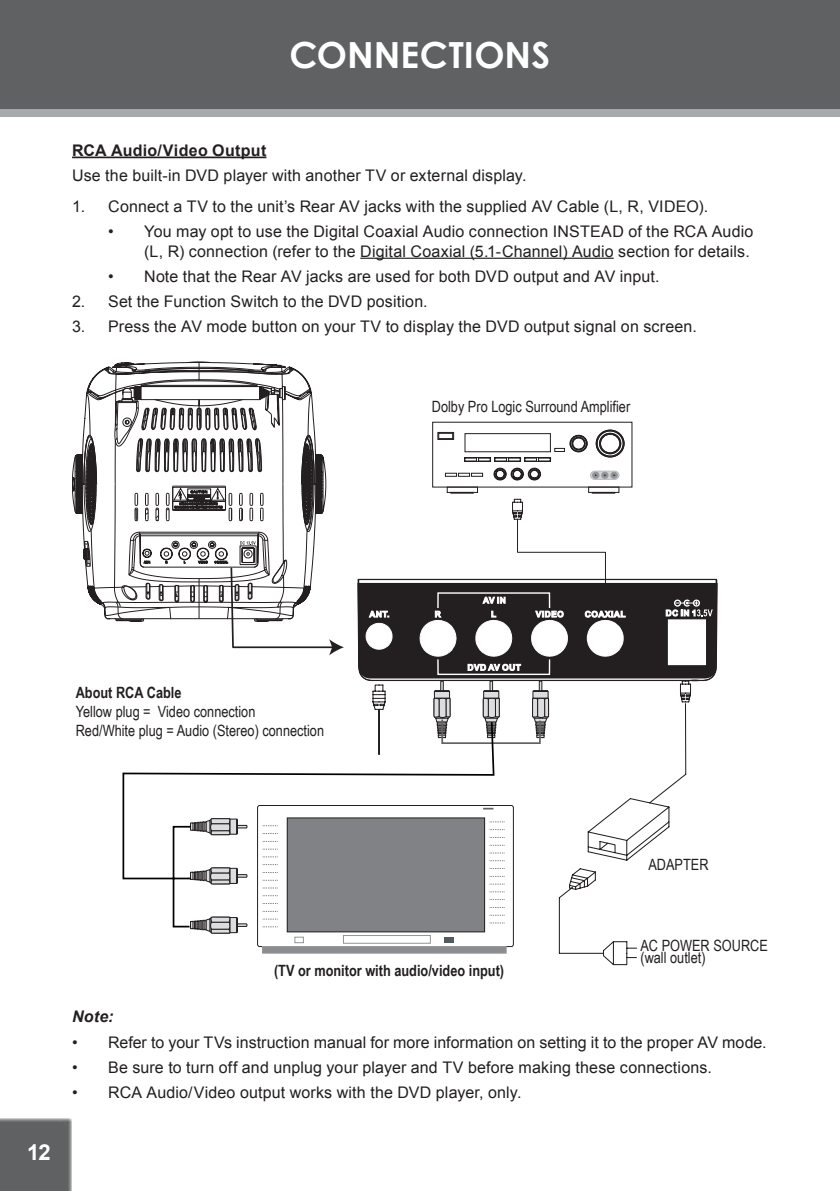
<style>
.page{position:relative;width:840px;height:1191px;background:#fff}
.page>*{position:absolute;margin:0;border:0;box-sizing:border-box;transform-origin:0 0}
.t1{font:700 36px "Century Gothic";letter-spacing:.005em;color:#fff}
.t2{font:700 22px "Arial";color:#fff}
.t3{font:16px/25.2px "Arial";letter-spacing:.01em;color:#231f20}
.t4{font:700 16px "Arial";letter-spacing:.015em;color:#231f20}
.t5{font:italic 700 16px "Arial";color:#231f20}
.t6{font:15.6px/12.2px "Arial Narrow";color:#231f20}
.t7{font:700 15.6px "Arial Narrow";color:#231f20}
</style>
<div class="page">
<div style="left:0;top:0;width:839px;height:117px;background:#a8a9ad"></div>
<div style="left:0;top:0;width:839px;height:108px;background:#5f6162"></div>
<div style="left:0;top:1118px;width:72px;height:73px;background:#5f6162"></div>
<hr style="left:839px;top:0;width:1px;height:117px;background:#a8a9ad">
<hr style="left:839px;top:0;width:1px;height:108px;background:#5f6162">
<hr style="left:72px;top:157px;width:194px;height:1px;background:#231f20">
<hr style="left:360px;top:258px;width:253px;height:1px;background:#231f20">
<div style="left:464px;top:433px;width:86px;height:19px;border:1px solid #231f20"></div>
<div style="left:447px;top:487px;width:30px;height:5px;border:1px solid #231f20"></div>
<div style="left:595px;top:430px;width:29px;height:27px;border:1px solid #231f20;border-radius:50%"></div>
<div style="left:596px;top:431px;width:27px;height:25px;border:1px solid #231f20;border-radius:50%"></div>
<div style="left:599px;top:433px;width:21px;height:21px;border:1px solid #231f20;border-radius:50%"></div>
<div style="left:600px;top:434px;width:19px;height:19px;border:1px solid #231f20;border-radius:50%"></div>
<div style="left:464px;top:457px;width:26px;height:4px;border:1px solid #231f20"></div>
<svg style="left:445px;top:473px;width:37px;height:3px"></svg>
<div style="left:437px;top:432px;width:16px;height:7px;border:1px solid #231f20"></div>
<svg style="left:554px;top:448px;width:10px;height:3px"></svg>
<div style="left:588px;top:487px;width:30px;height:5px;border:1px solid #231f20"></div>
<div style="left:494px;top:457px;width:26px;height:4px;border:1px solid #231f20"></div>
<div style="left:524px;top:457px;width:26px;height:4px;border:1px solid #231f20"></div>
<svg style="left:464px;top:458px;width:86px;height:3px"></svg>
<svg style="left:493px;top:468px;width:47px;height:12px"></svg>
<div style="left:569px;top:435px;width:18px;height:17px;border:1px solid #231f20;border-radius:50%"></div>
<div style="left:570px;top:436px;width:16px;height:15px;border:1px solid #231f20;border-radius:50%"></div>
<div style="left:571px;top:437px;width:14px;height:13px;border:1px solid #231f20;border-radius:50%"></div>
<div style="left:572px;top:438px;width:12px;height:11px;border:1px solid #231f20;border-radius:50%"></div>
<svg style="left:590px;top:471px;width:30px;height:8px"></svg>
<svg style="left:371px;top:810px;width:299px;height:155px"></svg>
<div style="left:262px;top:946px;width:244px;height:7px;background:#8a8c8f"></div>
<div style="left:262px;top:946px;width:244px;height:7px;border:1px solid #97999c"></div>
<svg style="left:294px;top:934px;width:137px;height:10px"></svg>
<div style="left:443px;top:937px;width:10px;height:5px;background:#525b5e"></div>
<div style="left:230px;top:917px;width:7px;height:15px;background:#dcdddf"></div>
<div style="left:230px;top:917px;width:7px;height:16px;border:1px solid #231f20"></div>
<svg style="left:190px;top:928px;width:40px;height:5px"></svg>
<svg style="left:122px;top:772px;width:373px;height:156px"></svg>
<svg style="left:357px;top:492px;width:360px;height:318px"></svg>
<svg style="left:72px;top:361px;width:271px;height:294px"></svg>
<h1 class="t1" style="left:289px;top:27px;width:262px">CONNECTIONS</h1>
<p class="t4" style="left:72px;top:139px;width:196px">RCA Audio/Video Output</p>
<p class="t3" style="left:108px;top:160px;width:601px;line-height:31.2px;text-indent:-36px">Use the built-in DVD player with another TV or external display.<br>Connect a TV to the unit’s Rear AV jacks with the supplied AV Cable (L, R, VIDEO).</p>
<p class="t3" style="left:144px;top:222px;width:610px;line-height:19.2px">You may opt to use the Digital Coaxial Audio connection INSTEAD of the RCA Audio (L, R) connection (refer to the Digital Coaxial (5.1-Channel) Audio section for details.</p>
<p class="t3" style="left:108px;top:264px;width:590px;text-indent:36px">Note that the Rear AV jacks are used for both DVD output and AV input.<br>Set the Function Switch to the DVD position.<br>Press the AV mode button on your TV to display the DVD output signal on screen.</p>
<p class="t3" style="left:72px;top:194px;width:15px">1.</p>
<p class="t3" style="left:108px;top:219px;width:7px">•</p>
<p class="t3" style="left:108px;top:264px;width:7px">•</p>
<p class="t3" style="left:72px;top:289px;width:15px">2.<br>3.</p>
<p class="t6" style="left:431px;top:400px;width:200px">Dolby Pro Logic Surround Amplifier</p>
<p class="t7" style="left:76px;top:681px;width:107px">About RCA Cable</p>
<p class="t6" style="left:76px;top:701px;width:250px;line-height:18.6px">Yellow plug = Video connection<br>Red/White plug = Audio (Stereo) connection</p>
<p class="t6" style="left:648px;top:858px;width:62px">ADAPTER</p>
<h2 class="t2" style="left:27px;top:1137px;width:25px">12</h2>
<p class="t7" style="left:274px;top:958px;width:231px">(TV or monitor with audio/video input)</p>
<p class="t6" style="left:640px;top:939px;width:129px">AC POWER SOURCE (wall outlet)</p>
<p class="t5" style="left:72px;top:1006px;width:43px">Note:</p>
<p class="t3" style="left:108px;top:1029px;width:659px">Refer to your TVs instruction manual for more information on setting it to the proper AV mode.<br>Be sure to turn off and unplug your player and TV before making these connections.<br>RCA Audio/Video output works with the DVD player, only.</p>
<p class="t3" style="left:72px;top:1029px;width:7px;text-align:justify">• • •</p>
</div>
